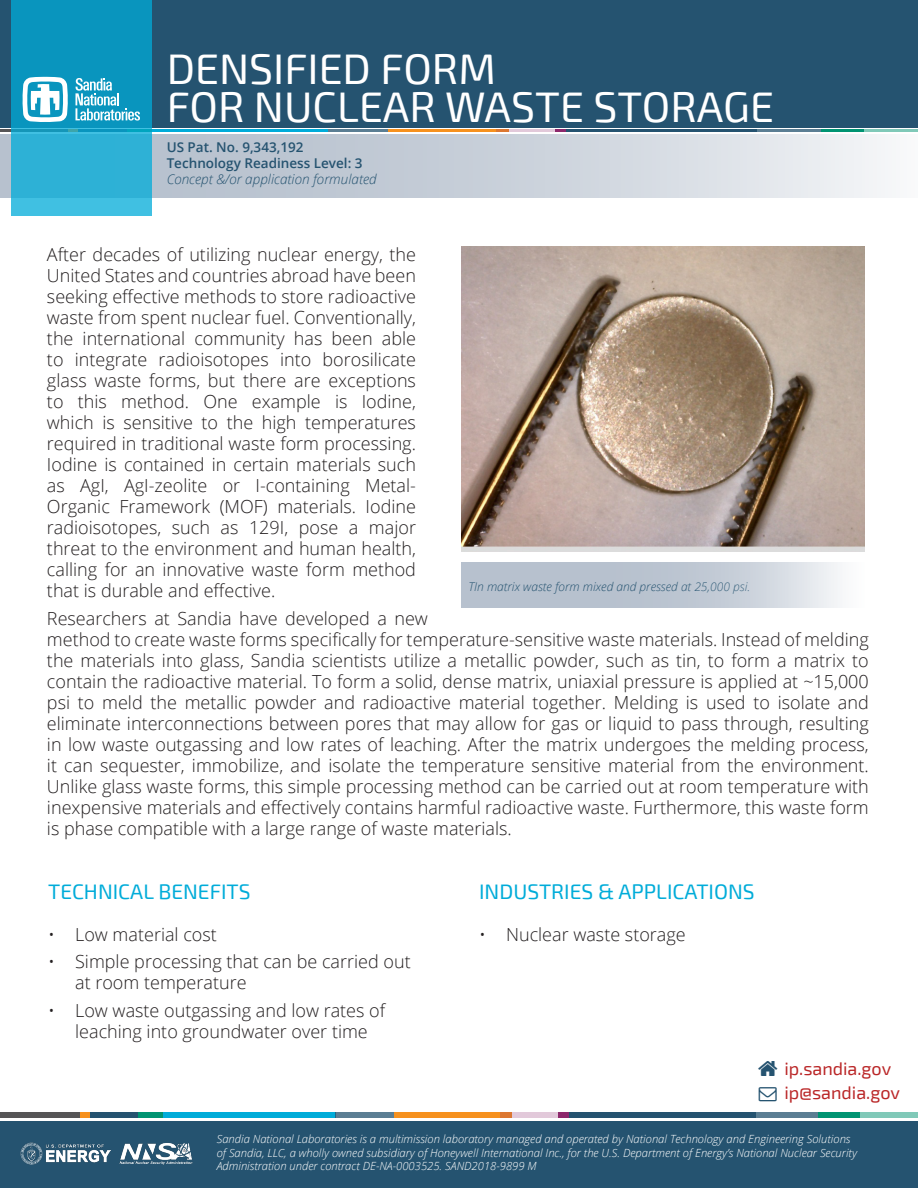
<style>
.page{position:relative;width:918px;height:1188px;background:#fff}
.page>*{position:absolute;margin:0;border:0;box-sizing:border-box;transform-origin:0 0}
.Heading{font:42.75px "Exo 2";color:#fff}
.Subheadings{font:21px "Exo 2";color:#00acd9}
.Body_Text{font:300 18px/21px "Open Sans";color:#231f20}
.t1{font:18px "Exo 2";color:#ba2627}
.t2{font:600 13.5px "Open Sans";color:#255370}
.t3{font:italic 300 13.5px "Open Sans";color:#255370}
.t4{font:italic 300 12px "Open Sans";color:#255370}
.t5{font:italic 300 11.25px/13.5px "Open Sans";color:#fff}
</style>
<div class="page">
<div style="left:0;top:0;width:918px;height:127px;background:#255370"></div>
<hr style="left:0;top:129px;width:70px;height:3px;background:#1e1d1e">
<hr style="left:150px;top:129px;width:178px;height:3px;background:#00acd9">
<hr style="left:328px;top:129px;width:60px;height:3px;background:#255370">
<hr style="left:388px;top:129px;width:120px;height:3px;background:#f6911e">
<svg style="left:556px;top:129px;width:10px;height:3px"></svg>
<hr style="left:496px;top:129px;width:60px;height:3px;background:#8d286c">
<hr style="left:566px;top:129px;width:191px;height:3px;background:#255370">
<hr style="left:755px;top:129px;width:68px;height:3px;background:#255370">
<hr style="left:862px;top:129px;width:56px;height:3px;background:#009472">
<hr style="left:821px;top:129px;width:42px;height:3px;background:#009472">
<svg style="left:0;top:134px;width:888px;height:64px;background:#ced4dd"></svg>
<div style="left:0;top:1112px;width:82px;height:6px;background:#565556"></div>
<div style="left:81px;top:1112px;width:9px;height:6px;background:#f6911e"></div>
<div style="left:90px;top:1112px;width:48px;height:6px;background:#255370"></div>
<div style="left:161px;top:1112px;width:174px;height:6px;background:#00acd9"></div>
<div style="left:138px;top:1112px;width:24px;height:6px;background:#009472"></div>
<div style="left:335px;top:1112px;width:59px;height:6px;background:#5b7e93"></div>
<div style="left:394px;top:1112px;width:118px;height:6px;background:#f6911e"></div>
<div style="left:558px;top:1112px;width:12px;height:6px;background:#8d286c"></div>
<svg style="left:500px;top:1112px;width:58px;height:6px"></svg>
<div style="left:569px;top:1112px;width:187px;height:6px;background:#255370"></div>
<div style="left:754px;top:1112px;width:66px;height:6px;background:#5b7e93"></div>
<div style="left:859px;top:1112px;width:59px;height:6px;background:#80c9b8"></div>
<div style="left:819px;top:1112px;width:41px;height:6px;background:#009472"></div>
<div style="left:0;top:1121px;width:918px;height:67px;background:#255370"></div>
<svg style="left:11px;top:0;width:141px;height:216px;background:#1ca3ca"></svg>
<svg style="left:22px;top:77px;width:46px;height:45px;background:#9cd4e4"></svg>
<svg style="left:75px;top:78px;width:65px;height:43px;background:#50b3d0"></svg>
<img style="left:20px;top:1142px;width:91px;height:23px">
<img style="left:119px;top:1143px;width:74px;height:22px">
<svg style="left:462px;top:562px;width:378px;height:46px;background:#c3cbd6"></svg>
<img style="left:462px;top:247px;width:403px;height:305px">
<p class="Heading" style="left:167px;top:44px;width:331px">DENSIFIED FORM</p>
<p class="Heading" style="left:167px;top:82px;width:609px">FOR NUCLEAR WASTE STORAGE</p>
<p class="t2" style="left:167px;top:137px;width:138px">US Pat. No. 9,343,192</p>
<p class="t2" style="left:167px;top:154px;width:197px">Technology Readiness Level: 3</p>
<p class="t3" style="left:167px;top:170px;width:211px">Concept &amp;/or application formulated</p>
<p class="Body_Text" style="left:47px;top:243px;width:371px;text-align:justify">After decades of utilizing nuclear energy, the United States and countries abroad have been seeking effective methods to store radioactive waste from spent nuclear fuel. Conventionally, the international community has been able to integrate radioisotopes into borosilicate glass waste forms, but there are exceptions to this method. One example is Iodine, which is sensitive to the high temperatures required in traditional waste form processing.<br>Iodine is contained in certain materials such as AgI, AgI-zeolite or I-containing Metal-Organic Framework (MOF) materials. Iodine radioisotopes, such as 129I, pose a major threat to the environment and human health, calling for an innovative waste form method that is durable and effective.</p>
<p class="Body_Text" style="left:47px;top:607px;width:823px">Researchers at Sandia have developed a new<br>method to create waste forms specifically for temperature-sensitive waste materials. Instead of melding the materials into glass, Sandia scientists utilize a metallic powder, such as tin, to form a matrix to contain the radioactive material. To form a solid, dense matrix, uniaxial pressure is applied at ~15,000 psi to meld the metallic powder and radioactive material together. Melding is used to isolate and eliminate interconnections between pores that may allow for gas or liquid to pass through, resulting in low waste outgassing and low rates of leaching. After the matrix undergoes the melding process, it can sequester, immobilize, and isolate the temperature sensitive material from the environment.<br>Unlike glass waste forms, this simple processing method can be carried out at room temperature with inexpensive materials and effectively contains harmful radioactive waste. Furthermore, this waste form is phase compatible with a large range of waste materials.</p>
<p class="t4" style="left:469px;top:579px;width:283px">TIn matrix waste form mixed and pressed at 25,000 psi.</p>
<p class="Subheadings" style="left:48px;top:880px;width:204px">TECHNICAL BENEFITS</p>
<p class="Body_Text" style="left:48px;top:923px;width:170px">• Low material cost</p>
<p class="Body_Text" style="left:75px;top:951px;width:337px;text-indent:-27px">• Simple processing that can be carried out at room temperature</p>
<p class="Body_Text" style="left:48px;top:1000px;width:339px;text-align:center">• Low waste outgassing and low rates of leaching into groundwater over time</p>
<p class="Subheadings" style="left:479px;top:880px;width:277px">INDUSTRIES &amp; APPLICATIONS</p>
<p class="Body_Text" style="left:479px;top:923px;width:208px">• Nuclear waste storage</p>
<p class="t1" style="left:784px;top:1058px;width:108px">ip.sandia.gov</p>
<p class="t1" style="left:784px;top:1082px;width:117px">ip@sandia.gov</p>
<p class="t5" style="left:217px;top:1132px;width:642px">Sandia National Laboratories is a multimission laboratory managed and operated by National Technology and Engineering Solutions of Sandia, LLC, a wholly owned subsidiary of Honeywell International Inc., for the U.S. Department of Energy’s National Nuclear Security<br>Administration under contract DE-NA-0003525. SAND2018-9899 M</p>
</div>
